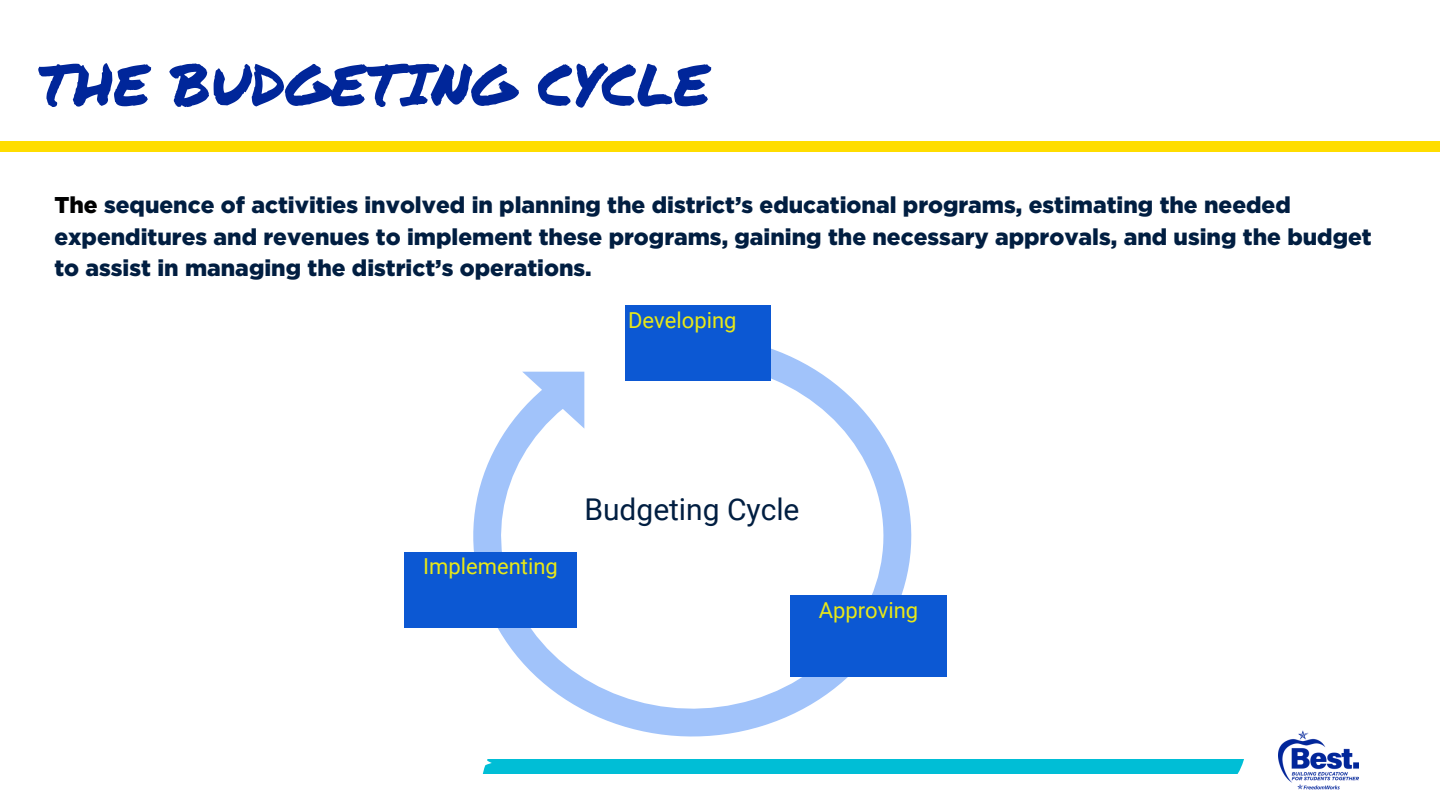
<style>
.page{position:relative;width:1440px;height:810px;background:#fff}
.page>*{position:absolute;margin:0;border:0;box-sizing:border-box;transform-origin:0 0}
.t1{font:57.8px "Permanent Marker";color:#00269a}
.t2{font:30px "Roboto";color:#011e41}
.t3{font:900 22.8px/31.5px "Gotham";color:#011e41}
.t4{font:22px "Roboto";color:#e8e817}
.s1{color:#000}
</style>
<div class="page">
<div style="left:0;top:141px;width:1440px;height:11px;background:#fd0"></div>
<img style="left:1279px;top:730px;width:80px;height:60px">
<div style="left:483px;top:759px;width:761px;height:14px;background:#00bed6"></div>
<svg style="left:473px;top:335px;width:438px;height:401px"></svg>
<svg style="left:522px;top:372px;width:62px;height:57px"></svg>
<div style="left:790px;top:595px;width:157px;height:82px;background:#0c58d3"></div>
<div style="left:625px;top:306px;width:145px;height:75px;background:#0c58d3"></div>
<div style="left:404px;top:552px;width:173px;height:75px;background:#0c58d3"></div>
<p class="t1" style="left:38px;top:42px;width:673px">THE BUDGETING CYCLE</p>
<p class="t3" style="left:54px;top:189px;width:1319px"><span class="s1">The</span> sequence of activities involved in planning the district’s educational programs, estimating the needed expenditures and revenues to implement these programs, gaining the necessary approvals, and using the budget to assist in managing the district’s operations.</p>
<p class="t4" style="left:628px;top:308px;width:110px">Developing</p>
<p class="t4" style="left:423px;top:554px;width:136px">Implementing</p>
<p class="t2" style="left:584px;top:492px;width:217px">Budgeting Cycle</p>
<p class="t4" style="left:819px;top:597px;width:101px">Approving</p>
</div>
